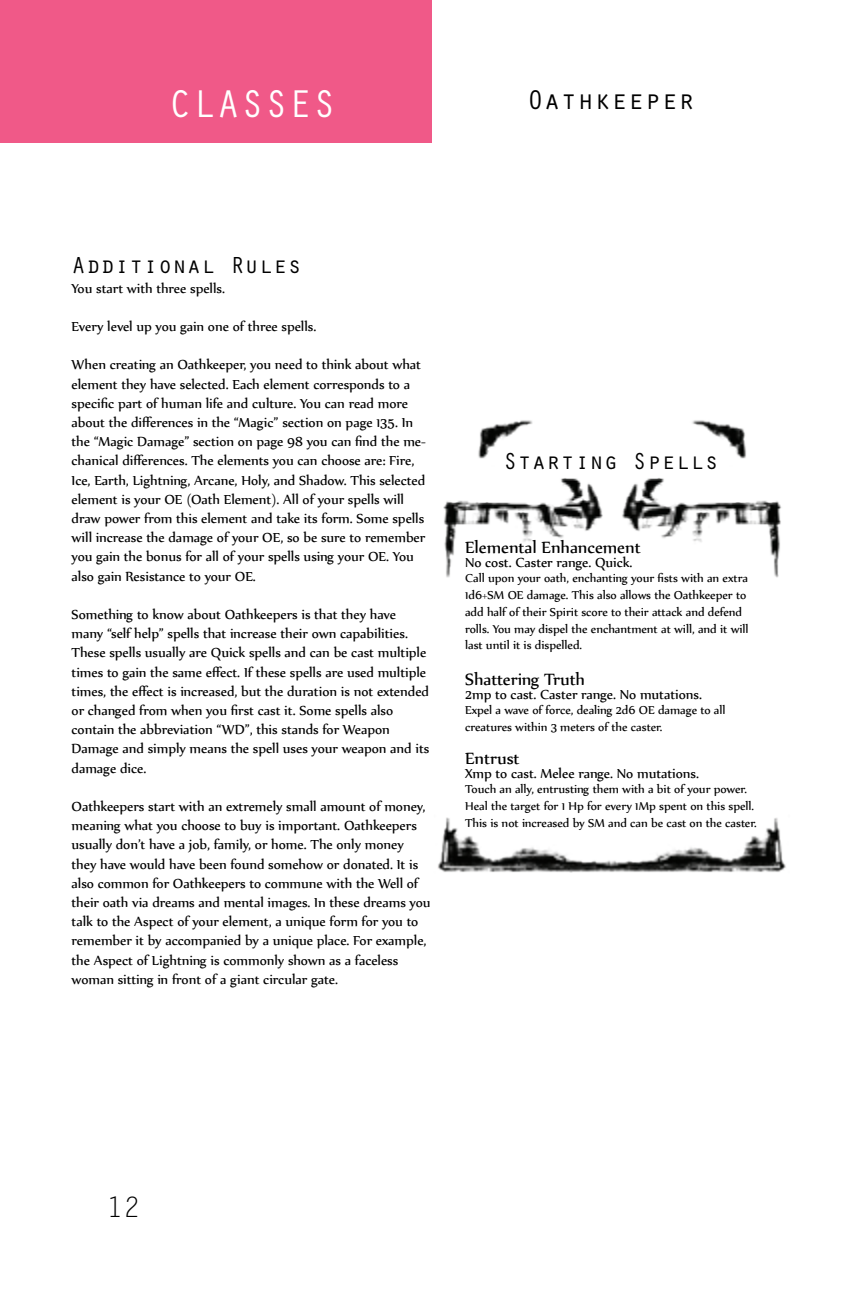
<style>
.page{position:relative;width:864px;height:1296px;background:#fff}
.page>*{position:absolute;margin:0;border:0;box-sizing:border-box;transform-origin:0 0}
.t1{font:40px "Orator Std";color:#fff}
.t2{font:28px "Orator Std";color:#000}
.t3{font:28px "Letter Gothic Std";color:#000}
.t4{font:24px "Orator Std";color:#000}
.t5{font:20px "Nyala";color:#000}
.t6{font:16px/19.2px "Nyala";color:#000}
.t7{font:14px/16.8px "Nyala";color:#000}
</style>
<div class="page">
<div style="left:0;top:0;width:432px;height:143px;background:#f05988"></div>
<img style="left:438px;top:817px;width:348px;height:56px">
<img style="left:443px;top:420px;width:339px;height:158px">
<h1 class="t1" style="left:169px;top:75px;width:169px">CLASSES</h1>
<p class="t2" style="left:527px;top:80px;width:170px">Oathkeeper</p>
<p class="t4" style="left:72px;top:248px;width:232px">Additional Rules</p>
<p class="t6" style="left:72px;top:278px;width:155px">You start with three spells.</p>
<p class="t6" style="left:72px;top:316px;width:246px">Every level up you gain one of three spells.</p>
<p class="t6" style="left:72px;top:355px;width:356px">When creating an Oathkeeper, you need to think about what element they have selected. Each element corresponds to a specific part of human life and culture. You can read more about the differences in the “Magic” section on page 135. In the “Magic Damage” section on page 98 you can find the me&shy;chanical differences. The elements you can choose are: Fire, Ice, Earth, Lightning, Arcane, Holy, and Shadow. This selected element is your OE (Oath Element). All of your spells will draw power from this element and take its form. Some spells will increase the damage of your OE, so be sure to remember you gain the bonus for all of your spells using your OE. You also gain Resistance to your OE.</p>
<p class="t6" style="left:72px;top:604px;width:359px">Something to know about Oathkeepers is that they have many “self help” spells that increase their own capabilities.<br>These spells usually are Quick spells and can be cast multiple times to gain the same effect. If these spells are used multiple times, the effect is increased, but the duration is not extended or changed from when you first cast it. Some spells also contain the abbreviation “WD”, this stands for Weapon Damage and simply means the spell uses your weapon and its damage dice.</p>
<p class="t6" style="left:72px;top:796px;width:360px">Oathkeepers start with an extremely small amount of money, meaning what you choose to buy is important. Oathkeepers usually don’t have a job, family, or home. The only money they have would have been found somehow or donated. It is also common for Oathkeepers to commune with the Well of their oath via dreams and mental images. In these dreams you talk to the Aspect of your element, a unique form for you to remember it by accompanied by a unique place. For example, the Aspect of Lightning is commonly shown as a faceless woman sitting in front of a giant circular gate.</p>
<p class="t4" style="left:503px;top:444px;width:217px">Starting Spells</p>
<p class="t5" style="left:465px;top:535px;width:177px">Elemental Enhancement</p>
<p class="t6" style="left:465px;top:552px;width:169px">No cost. Caster range. Quick.</p>
<p class="t7" style="left:465px;top:569px;width:285px">Call upon your oath, enchanting your fists with an extra 1d6+SM OE damage. This also allows the Oathkeeper to add half of their Spirit score to their attack and defend rolls. You may dispel the enchantment at will, and it will last until it is dispelled.</p>
<p class="t5" style="left:465px;top:667px;width:121px">Shattering Truth</p>
<p class="t6" style="left:465px;top:684px;width:238px">2mp to cast. Caster range. No mutations.</p>
<p class="t7" style="left:465px;top:701px;width:262px">Expel a wave of force, dealing 2d6 OE damage to all creatures within 3 meters of the caster.</p>
<p class="t5" style="left:465px;top:746px;width:56px">Entrust</p>
<p class="t6" style="left:465px;top:763px;width:235px">Xmp to cast. Melee range. No mutations.</p>
<p class="t7" style="left:465px;top:780px;width:293px">Touch an ally, entrusting them with a bit of your power.<br>Heal the target for 1 Hp for every 1Mp spent on this spell.<br>This is not increased by SM and can be cast on the caster.</p>
<h2 class="t3" style="left:107px;top:1191px;width:35px">12</h2>
</div>
